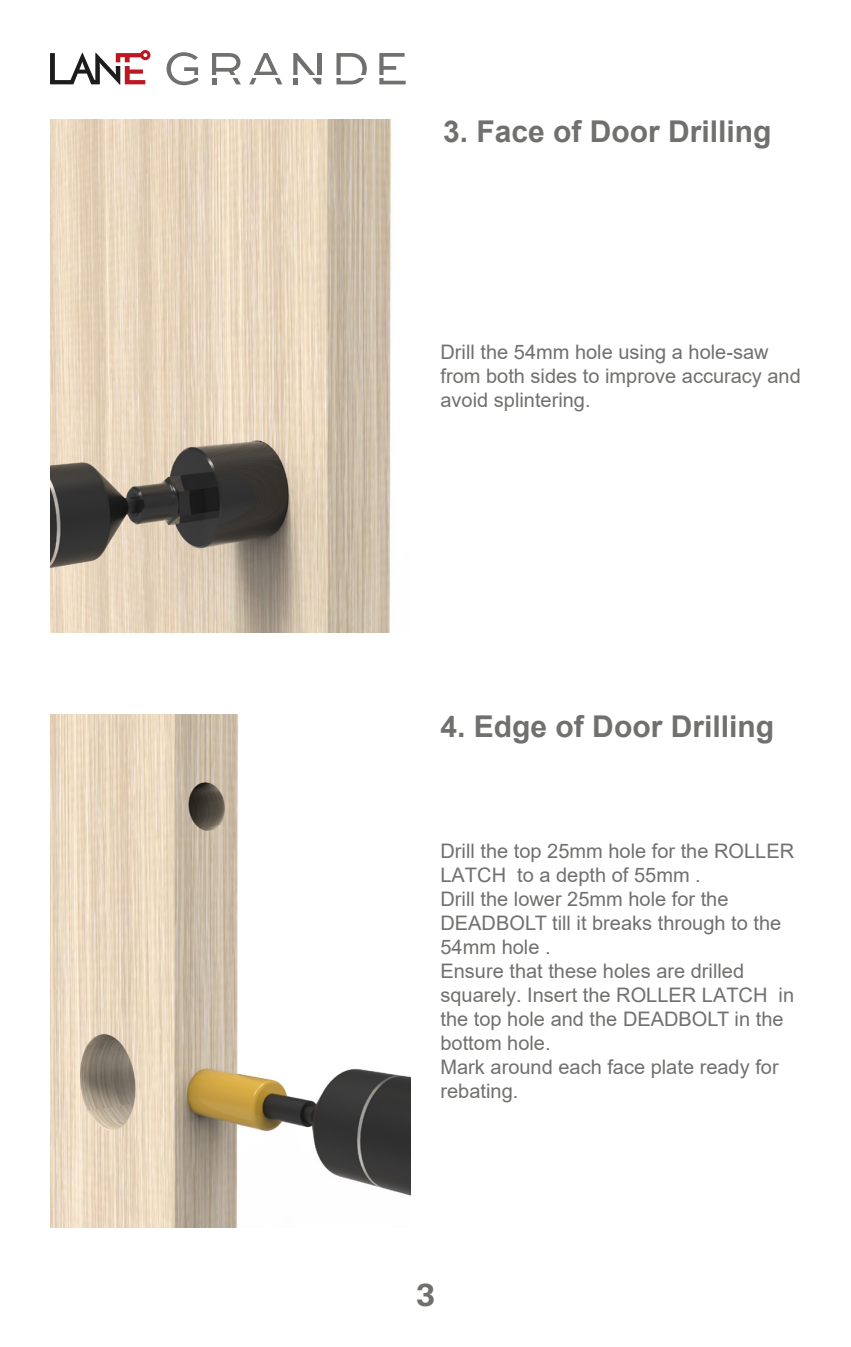
<style>
.page{position:relative;width:851px;height:1347px;background:#fff}
.page>*{position:absolute;margin:0;border:0;box-sizing:border-box;transform-origin:0 0}
.t1{font:700 30px "Arial";color:#70706e}
.t2{font:700 30px "Atlas Grotesk";color:#70706e}
.t3{font:20px/24px "Arial";color:#70706e}
.s1{font-style:inherit}
</style>
<div class="page">
<svg style="left:166px;top:52px;width:32px;height:33px"></svg>
<svg style="left:336px;top:53px;width:31px;height:31px"></svg>
<svg style="left:379px;top:53px;width:26px;height:31px"></svg>
<svg style="left:293px;top:53px;width:28px;height:31px"></svg>
<svg style="left:249px;top:53px;width:33px;height:31px"></svg>
<svg style="left:212px;top:53px;width:29px;height:31px"></svg>
<svg style="left:50px;top:50px;width:100px;height:35px"></svg>
<img style="left:50px;top:714px;width:360px;height:513px">
<img style="left:50px;top:120px;width:341px;height:512px">
<p class="t1" style="left:443px;top:110px;width:330px">3. Face of Door Drilling</p>
<p class="t3" style="left:440px;top:340px;width:362px">Drill the 54mm hole using a hole-saw from both sides to improve accuracy and avoid splintering.</p>
<p class="t1" style="left:440px;top:705px;width:335px">4. Edge of Door Drilling</p>
<p class="t3" style="left:440px;top:838px;width:355px">Drill the top 25mm hole for the ROLLER<br><span class="s1">L</span>ATCH to a depth of 55mm .<br>Drill the lower 25mm hole for the<br>DEADBOLT till it breaks through to the<br>54mm hole .<br>Ensure that these holes are drilled squarely. Insert the ROLLER <span class="s1">L</span>ATCH in the top hole and the DEADBOLT in the bottom hole.<br>Mark around each face plate ready for rebating.</p>
<h1 class="t2" style="left:415px;top:1270px;width:21px">3</h1>
</div>
